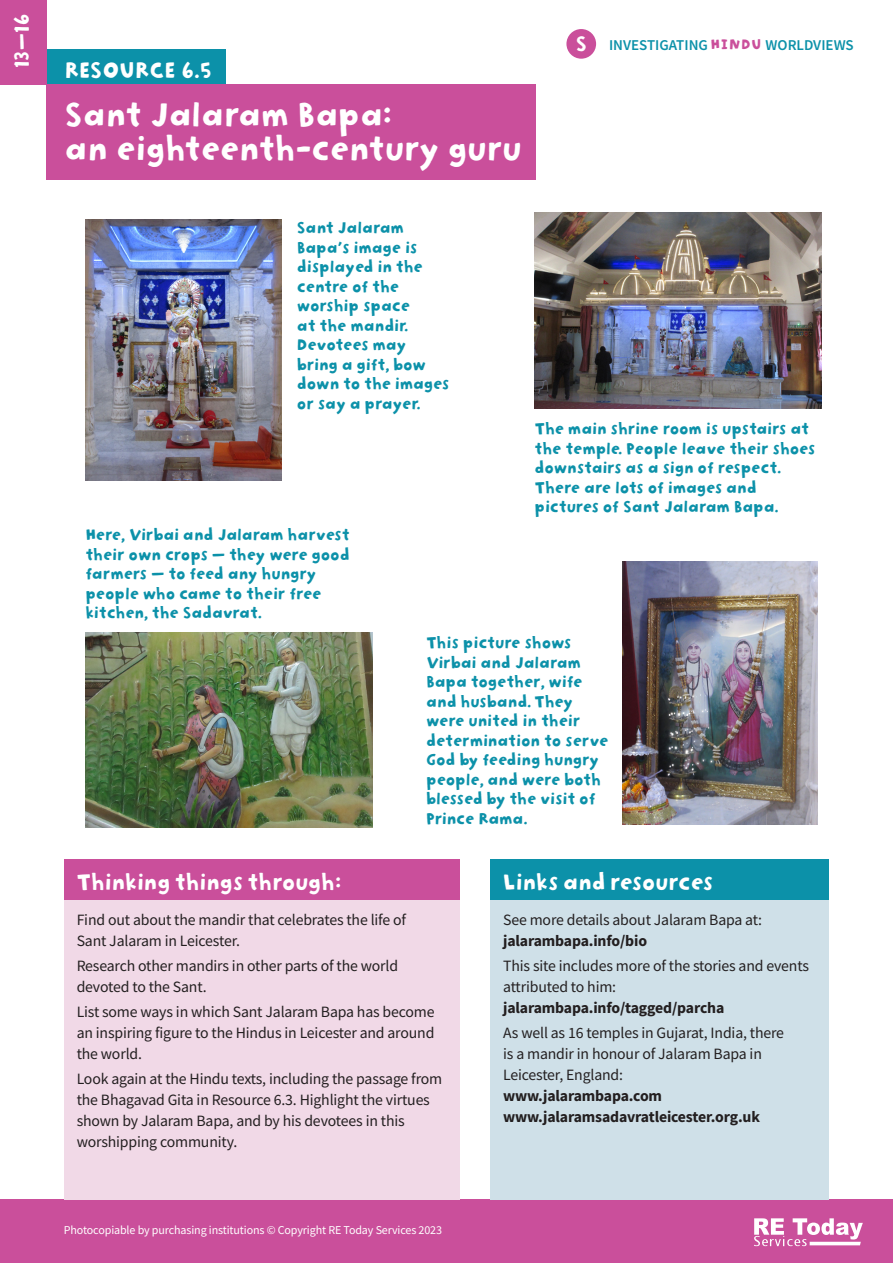
<style>
.page{position:relative;width:893px;height:1263px;background:#fff}
.page>*{position:absolute;margin:0;border:0;box-sizing:border-box;transform-origin:0 0}
.t1{font:31.5px/34.5px "Slappy Inline";letter-spacing:-.01em;color:#fff}
.t2{font:21px "Slappy Inline";letter-spacing:-.01em;color:#fff}
.t3{font:19.5px "Slappy Inline";color:#fff}
.t4{font:15.75px/21px "Source Sans Pro";letter-spacing:-.01em;color:#231f20}
.t5{font:700 15.75px/21px "Source Sans Pro";letter-spacing:-.01em;color:#231f20}
.t6{font:15px/19.5px "Slappy Inline";letter-spacing:-.01em;color:#0c91a9}
.t7{font:600 15px "Source Sans Pro";color:#0c91a9}
.t8{font:12px "Source Sans Pro";letter-spacing:-.01em;color:#fff}
.s1{font-family:"Slappy Inline";font-weight:400;font-size:13.5px;color:#ca4f9b}
</style>
<div class="page">
<div style="left:0;top:1199px;width:893px;height:64px;background:#ca4f9b"></div>
<svg style="left:754px;top:1218px;width:109px;height:28px"></svg>
<div style="left:46px;top:50px;width:179px;height:55px;background:#0c91a9"></div>
<div style="left:46px;top:84px;width:490px;height:96px;background:#ca4f9b"></div>
<div style="left:0;top:0;width:46px;height:84px;background:#ca4f9b"></div>
<img style="left:86px;top:219px;width:195px;height:261px">
<img style="left:622px;top:561px;width:196px;height:264px">
<img style="left:534px;top:213px;width:287px;height:196px">
<img style="left:86px;top:632px;width:287px;height:196px">
<div style="left:64px;top:890px;width:395px;height:309px;background:#f1d9e7"></div>
<div style="left:490px;top:890px;width:339px;height:309px;background:#cfe0e8"></div>
<div style="left:64px;top:859px;width:395px;height:40px;background:#ca4f9b"></div>
<div style="left:490px;top:859px;width:339px;height:40px;background:#0c91a9"></div>
<div style="left:566px;top:29px;width:30px;height:30px;background:#ca4f9b;border-radius:50%"></div>
<p class="t3" style="left:6px;top:68px;width:57px;rotate:-90deg">13–16</p>
<h2 class="t2" style="left:65px;top:53px;width:149px">RESOURCE 6.5</h2>
<h1 class="t1" style="left:65px;top:96px;width:459px">Sant Jalaram Bapa:<br>an eighteenth-century guru</h1>
<p class="t3" style="left:576px;top:29px;width:13px">S</p>
<p class="t7" style="left:609px;top:35px;width:246px">INVESTIGATING <span class="s1">HINDU</span> WORLDVIEWS</p>
<p class="t6" style="left:297px;top:218px;width:154px">Sant Jalaram<br>Bapa’s image is displayed in the centre of the worship space<br>at the mandir.<br>Devotees may bring a gift, bow down to the images or say a prayer.</p>
<p class="t6" style="left:86px;top:525px;width:266px">Here, Virbai and Jalaram harvest their own crops – they were good farmers – to feed any hungry people who came to their free kitchen, the Sadavrat.</p>
<p class="t6" style="left:535px;top:419px;width:282px">The main shrine room is upstairs at the temple. People leave their shoes downstairs as a sign of respect.<br>There are lots of images and pictures of Sant Jalaram Bapa.</p>
<p class="t6" style="left:426px;top:633px;width:184px">This picture shows<br>Virbai and Jalaram<br>Bapa together, wife and husband. They were united in their determination to serve<br>God by feeding hungry people, and were both blessed by the visit of<br>Prince Rama.</p>
<h2 class="t2" style="left:77px;top:865px;width:266px">Thinking things through:</h2>
<p class="t4" style="left:77px;top:909px;width:331px">Find out about the mandir that celebrates the life of<br>Sant Jalaram in Leicester.</p>
<p class="t4" style="left:77px;top:955px;width:323px">Research other mandirs in other parts of the world devoted to the Sant.</p>
<p class="t4" style="left:77px;top:1001px;width:359px;text-align:justify">List some ways in which Sant Jalaram Bapa has become an inspiring figure to the Hindus in Leicester and around the world.</p>
<p class="t4" style="left:77px;top:1068px;width:367px">Look again at the Hindu texts, including the passage from the Bhagavad Gita in Resource 6.3. Highlight the virtues shown by Jalaram Bapa, and by his devotees in this worshipping community.</p>
<p class="t8" style="left:64px;top:1222px;width:380px">Photocopiable by purchasing institutions © Copyright RE Today Services 2023</p>
<h2 class="t2" style="left:503px;top:865px;width:212px">Links and resources</h2>
<p class="t4" style="left:503px;top:909px;width:260px">See more details about Jalaram Bapa at:</p>
<p class="t5" style="left:503px;top:930px;width:145px">jalarambapa.info/bio</p>
<p class="t4" style="left:503px;top:955px;width:307px">This site includes more of the stories and events attributed to him:</p>
<p class="t5" style="left:503px;top:997px;width:223px">jalarambapa.info/tagged/parcha</p>
<p class="t4" style="left:503px;top:1022px;width:282px">As well as 16 temples in Gujarat, India, there is a mandir in honour of Jalaram Bapa in<br>Leicester, England:</p>
<p class="t5" style="left:503px;top:1085px;width:258px">www.jalarambapa.com www.jalaramsadavratleicester.org.uk</p>
</div>
